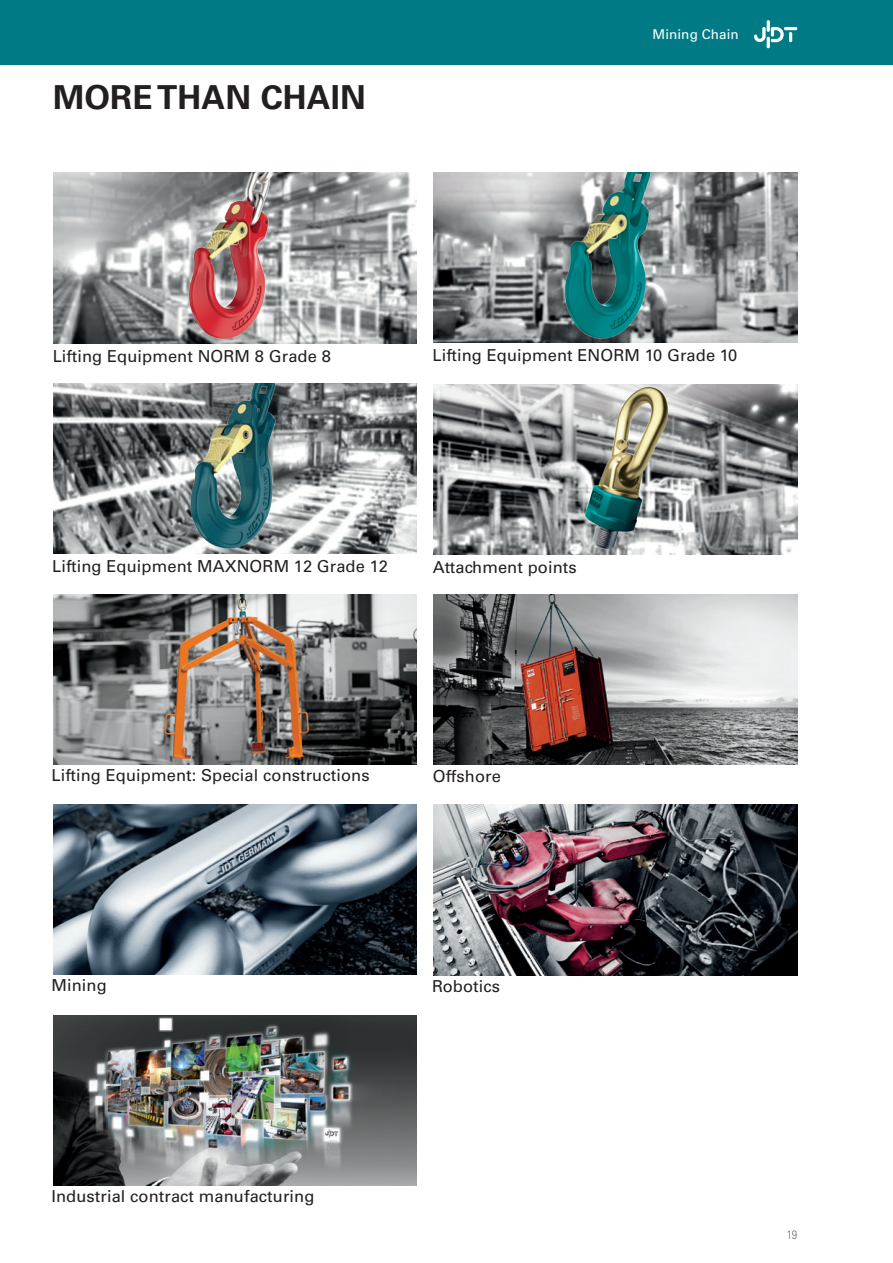
<style>
.page{position:relative;width:893px;height:1263px;background:#fff}
.page>*{position:absolute;margin:0;border:0;box-sizing:border-box;transform-origin:0 0}
.t1{font:700 33px "Univers LT Std";letter-spacing:.005em;color:#231f20}
.t2{font:16.5px "Univers LT Std";letter-spacing:.005em;color:#231f20}
.t3{font:13.5px "Univers LT Std";letter-spacing:.005em;color:#fff}
.t4{font:300 condensed 12px "Univers LT Std";color:#6a6c6c}
.s1{font-style:inherit}
</style>
<div class="page">
<div style="left:0;top:0;width:893px;height:65px;background:#007b85"></div>
<svg style="left:754px;top:20px;width:43px;height:28px"></svg>
<img style="left:53px;top:173px;width:364px;height:170px">
<img style="left:57px;top:173px;width:252px;height:171px">
<img style="left:698px;top:173px;width:99px;height:170px">
<img style="left:434px;top:173px;width:264px;height:170px">
<img style="left:434px;top:805px;width:363px;height:170px">
<img style="left:53px;top:1015px;width:364px;height:170px">
<img style="left:53px;top:804px;width:364px;height:170px">
<img style="left:53px;top:594px;width:364px;height:170px">
<img style="left:434px;top:594px;width:363px;height:171px">
<img style="left:53px;top:383px;width:364px;height:170px">
<img style="left:56px;top:383px;width:286px;height:171px">
<img style="left:434px;top:384px;width:363px;height:170px">
<img style="left:547px;top:386px;width:183px;height:165px">
<h1 class="t1" style="left:53px;top:78px;width:314px">MORE THAN CHAIN</h1>
<p class="t3" style="left:653px;top:26px;width:88px">Mining Chain</p>
<p class="t2" style="left:53px;top:347px;width:280px">Lifting Equipment NORM 8 Grade 8</p>
<p class="t2" style="left:432px;top:346px;width:306px">Lifting Equipment <span class="s1">ENORM 10</span> Grade 10</p>
<p class="t2" style="left:52px;top:556px;width:337px">Lifting Equipment MAXNORM 12 Grade 12</p>
<p class="t2" style="left:433px;top:557px;width:145px">Attachment points</p>
<p class="t2" style="left:51px;top:765px;width:320px">Lifting Equipment: Special constructions</p>
<p class="t2" style="left:433px;top:766px;width:69px">Offshore</p>
<p class="t2" style="left:51px;top:976px;width:57px">Mining</p>
<p class="t2" style="left:432px;top:976px;width:70px">Robotics</p>
<p class="t2" style="left:51px;top:1186px;width:264px">Industrial contract manufacturing</p>
<p class="t4" style="left:787px;top:1227px;width:12px">19</p>
</div>
